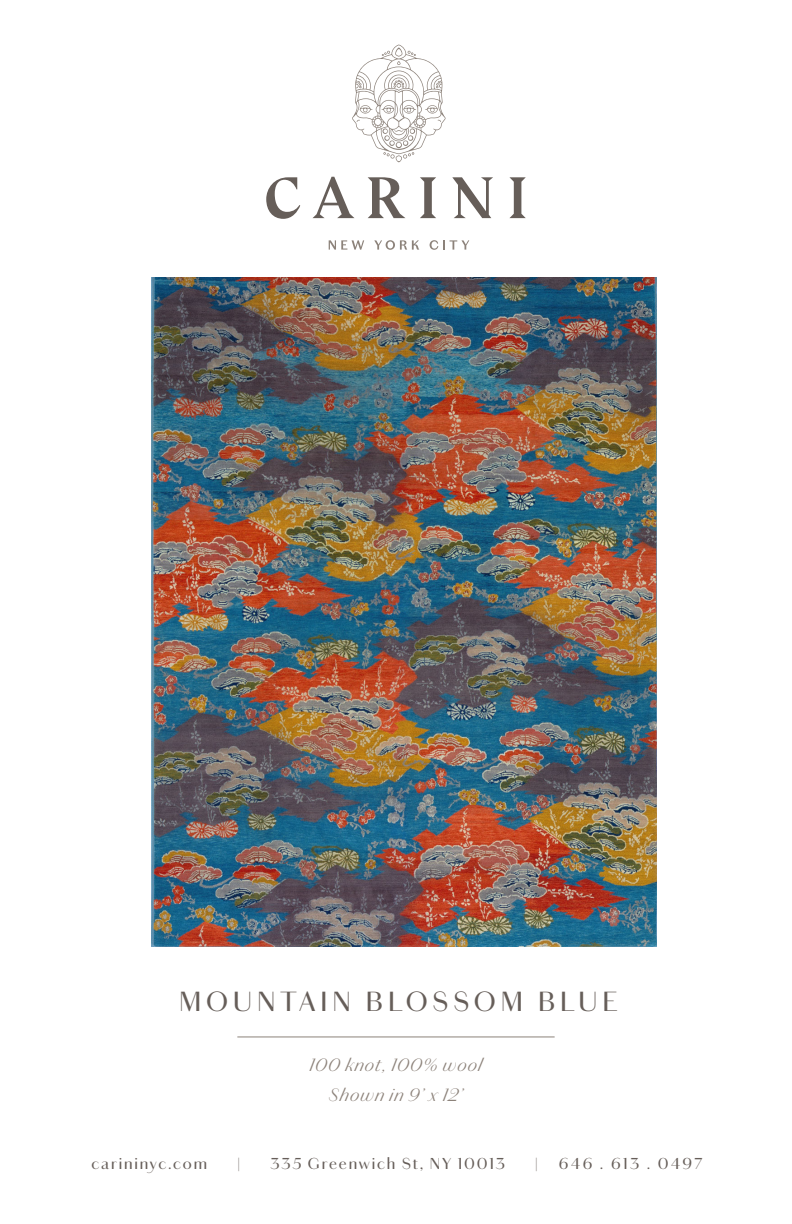
<style>
.page{position:relative;width:792px;height:1224px;background:#fff}
.page>*{position:absolute;margin:0;border:0;box-sizing:border-box;transform-origin:0 0}
.t1{font:28px "Chiswick Sans";letter-spacing:.17em;color:#665e59}
.t2{font:italic 300 18px "Chiswick Sans";letter-spacing:.06em;color:#8c827a}
.t3{font:16px "Chiswick Sans";letter-spacing:.115em;color:#665e59}
.t4{font:16px "Chiswick Sans";letter-spacing:.155em;color:#665e59}
</style>
<div class="page">
<hr style="left:237px;top:1037px;width:318px;height:1px;background:#8c827a">
<svg style="left:266px;top:177px;width:34px;height:42px"></svg>
<svg style="left:313px;top:177px;width:41px;height:41px"></svg>
<svg style="left:368px;top:177px;width:37px;height:41px"></svg>
<svg style="left:420px;top:177px;width:16px;height:41px"></svg>
<svg style="left:452px;top:177px;width:41px;height:41px"></svg>
<svg style="left:509px;top:177px;width:17px;height:41px"></svg>
<svg style="left:329px;top:240px;width:35px;height:10px"></svg>
<svg style="left:374px;top:240px;width:45px;height:10px"></svg>
<svg style="left:430px;top:240px;width:39px;height:10px"></svg>
<svg style="left:352px;top:45px;width:94px;height:117px"></svg>
<img style="left:152px;top:278px;width:504px;height:668px">
<p class="t1" style="left:179px;top:981px;width:440px">MOUNTAIN BLOSSOM BLUE</p>
<p class="t2" style="left:309px;top:1052px;width:174px">100 knot, 100% wool</p>
<p class="t2" style="left:329px;top:1082px;width:135px">Shown in 9’ x 12’</p>
<p class="t3" style="left:91px;top:1152px;width:117px">carininyc.com</p>
<p class="t3" style="left:237px;top:1152px;width:4px">|</p>
<p class="t3" style="left:270px;top:1152px;width:236px">335 Greenwich St, NY 10013</p>
<p class="t3" style="left:535px;top:1152px;width:4px">|</p>
<p class="t4" style="left:559px;top:1152px;width:145px">646 . 613 . 0497</p>
</div>
